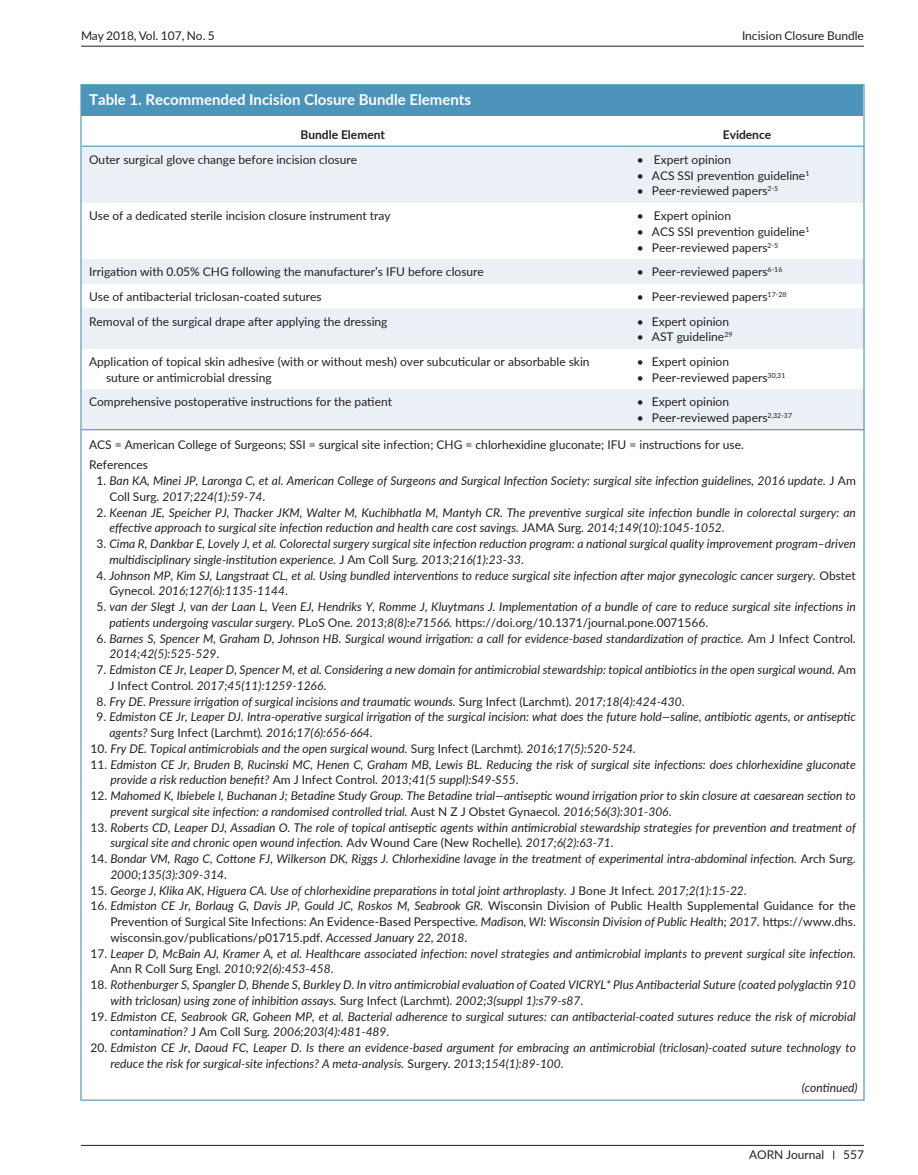
<style>
.page{position:relative;width:918px;height:1175px;background:#fff}
.page>*{position:absolute;margin:0;border:0;box-sizing:border-box;transform-origin:0 0}
.t1{font:700 15px "Lato";color:#fff}
.t2{font:italic 12px/15.8px "Lato";color:#231f20}
.t3{font:12px/15.8px "Lato";color:#231f20}
.t4{font:700 12px "Lato";color:#231f20}
.s1{font-style:normal}
.s2{font-style:italic}
</style>
<div class="page">
<hr style="left:81px;top:1145px;width:783px;height:1px;background:#231f20">
<hr style="left:81px;top:46px;width:783px;height:1px;background:#231f20">
<div style="left:82px;top:85px;width:781px;height:30px;background:#4c94b9"></div>
<svg style="left:82px;top:147px;width:781px;height:282px;fill:#eaf0f6"></svg>
<hr style="left:82px;top:146px;width:547px;height:1px;background:#4c94b9">
<hr style="left:629px;top:146px;width:236px;height:1px;background:#4c94b9">
<hr style="left:82px;top:429px;width:547px;height:1px;background:#4c94b9">
<hr style="left:629px;top:429px;width:236px;height:1px;background:#4c94b9">
<p class="t3" style="left:81px;top:27px;width:135px">May 2018, Vol. 107, No. 5</p>
<p class="t3" style="left:742px;top:27px;width:123px">Incision Closure Bundle</p>
<p class="t1" style="left:89px;top:88px;width:383px">Table 1. Recommended Incision Closure Bundle Elements</p>
<p class="t4" style="left:301px;top:125px;width:86px">Bundle Element</p>
<p class="t4" style="left:723px;top:125px;width:50px">Evidence</p>
<p class="t3" style="left:89px;top:151px;width:270px">Outer surgical glove change before incision closure</p>
<p class="t3" style="left:637px;top:151px;width:96px">• Expert opinion</p>
<p class="t3" style="left:637px;top:167px;width:174px">• ACS SSI prevention guideline<sup>1</sup></p>
<p class="t3" style="left:637px;top:183px;width:143px">• Peer-reviewed papers<sup>2-5</sup></p>
<p class="t3" style="left:89px;top:207px;width:303px">Use of a dedicated sterile incision closure instrument tray</p>
<p class="t3" style="left:637px;top:207px;width:96px">• Expert opinion</p>
<p class="t3" style="left:637px;top:223px;width:174px">• ACS SSI prevention guideline<sup>1</sup></p>
<p class="t3" style="left:637px;top:239px;width:143px">• Peer-reviewed papers<sup>2-5</sup></p>
<p class="t3" style="left:89px;top:263px;width:396px">Irrigation with 0.05% CHG following the manufacturer’s IFU before closure</p>
<p class="t3" style="left:637px;top:263px;width:147px">• Peer-reviewed papers<sup>6-16</sup></p>
<p class="t3" style="left:89px;top:288px;width:234px">Use of antibacterial triclosan-coated sutures</p>
<p class="t3" style="left:637px;top:288px;width:151px">• Peer-reviewed papers<sup>17-28</sup></p>
<p class="t3" style="left:89px;top:313px;width:300px">Removal of the surgical drape after applying the dressing</p>
<p class="t3" style="left:637px;top:313px;width:94px">• Expert opinion</p>
<p class="t3" style="left:637px;top:328px;width:97px">• AST guideline<sup>29</sup></p>
<p class="t3" style="left:106px;top:353px;width:485px;text-indent:-17px">Application of topical skin adhesive (with or without mesh) over subcuticular or absorbable skin suture or antimicrobial dressing</p>
<p class="t3" style="left:637px;top:353px;width:94px">• Expert opinion</p>
<p class="t3" style="left:637px;top:369px;width:150px">• Peer-reviewed papers<sup>30,31</sup></p>
<p class="t3" style="left:89px;top:394px;width:304px">Comprehensive postoperative instructions for the patient</p>
<p class="t3" style="left:637px;top:394px;width:94px">• Expert opinion</p>
<p class="t3" style="left:637px;top:409px;width:157px">• Peer-reviewed papers<sup>2,32-37</sup></p>
<p class="t3" style="left:89px;top:434px;width:656px;line-height:20.2px">ACS = American College of Surgeons; SSI = surgical site infection; CHG = chlorhexidine gluconate; IFU = instructions for use.<br>References</p>
<p class="t2" style="left:109px;top:472px;width:748px;text-indent:-13px"><span class="s1">1.</span> Ban KA, Minei JP, Laronga C, et al. American College of Surgeons and Surgical Infection Society: surgical site infection guidelines, 2016 update. <span class="s1">J Am<br>Coll Surg</span>. 2017;224(1):59-74<span class="s1">.</span></p>
<p class="t2" style="left:109px;top:504px;width:748px;text-indent:-13px"><span class="s1">2.</span> Keenan JE, Speicher PJ, Thacker JKM, Walter M, Kuchibhatla M, Mantyh CR. The preventive surgical site infection bundle in colorectal surgery: an effective approach to surgical site infection reduction and health care cost savings. <span class="s1">JAMA Surg</span>. 2014;149(10):1045-1052<span class="s1">.</span></p>
<p class="t2" style="left:109px;top:535px;width:748px;text-indent:-13px"><span class="s1">3.</span> Cima R, Dankbar E, Lovely J, et al. Colorectal surgery surgical site infection reduction program: a national surgical quality improvement program–driven multidisciplinary single-institution experience. <span class="s1">J Am Coll Surg</span>. 2013;216(1):23-33<span class="s1">.</span></p>
<p class="t2" style="left:109px;top:567px;width:748px;text-indent:-13px"><span class="s1">4.</span> Johnson MP, Kim SJ, Langstraat CL, et al. Using bundled interventions to reduce surgical site infection after major gynecologic cancer surgery. <span class="s1">Obstet<br>Gynecol</span>. 2016;127(6):1135-1144<span class="s1">.</span></p>
<p class="t2" style="left:109px;top:598px;width:748px;text-indent:-13px"><span class="s1">5.</span> van der Slegt J, van der Laan L, Veen EJ, Hendriks Y, Romme J, Kluytmans J. Implementation of a bundle of care to reduce surgical site infections in patients undergoing vascular surgery. <span class="s1">PLoS One</span>. 2013;8(8):e71566. <span class="s1">https://doi.org/10.1371/journal.pone.0071566.</span></p>
<p class="t2" style="left:109px;top:630px;width:748px;text-indent:-13px"><span class="s1">6.</span> Barnes S, Spencer M, Graham D, Johnson HB. Surgical wound irrigation: a call for evidence-based standardization of practice. <span class="s1">Am J Infect Control</span>.<br>2014;42(5):525-529<span class="s1">.</span></p>
<p class="t2" style="left:109px;top:661px;width:748px;text-indent:-13px"><span class="s1">7.</span> Edmiston CE Jr, Leaper D, Spencer M, et al. Considering a new domain for antimicrobial stewardship: topical antibiotics in the open surgical wound. <span class="s1">Am<br>J Infect Control</span>. 2017;45(11):1259-1266<span class="s1">.</span></p>
<p class="t2" style="left:97px;top:693px;width:590px"><span class="s1">8.</span> Fry DE. Pressure irrigation of surgical incisions and traumatic wounds. <span class="s1">Surg Infect (Larchmt).</span> 2017;18(4):424-430<span class="s1">.</span></p>
<p class="t2" style="left:109px;top:708px;width:748px;text-indent:-13px"><span class="s1">9.</span> Edmiston CE Jr, Leaper DJ. Intra-operative surgical irrigation of the surgical incision: what does the future hold—saline, antibiotic agents, or antiseptic agents? <span class="s1">Surg Infect (Larchmt)</span>. 2016;17(6):656-664<span class="s1">.</span></p>
<p class="t2" style="left:91px;top:740px;width:547px"><span class="s1">10.</span> Fry DE. Topical antimicrobials and the open surgical wound. <span class="s1">Surg Infect (Larchmt)</span>. 2016;17(5):520-524<span class="s1">.</span></p>
<p class="t2" style="left:110px;top:756px;width:747px;text-indent:-20px"><span class="s1">11.</span> Edmiston CE Jr, Bruden B, Rucinski MC, Henen C, Graham MB, Lewis BL. Reducing the risk of surgical site infections: does chlorhexidine gluconate provide a risk reduction benefit? <span class="s1">Am J Infect Control</span>. 2013;41(5 suppl):S49-S55<span class="s1">.</span></p>
<p class="t2" style="left:110px;top:787px;width:747px;text-indent:-20px"><span class="s1">12.</span> Mahomed K, Ibiebele I, Buchanan J; Betadine Study Group. The Betadine trial—antiseptic wound irrigation prior to skin closure at caesarean section to prevent surgical site infection: a randomised controlled trial. <span class="s1">Aust N Z J Obstet Gynaecol</span>. 2016;56(3):301-306<span class="s1">.</span></p>
<p class="t2" style="left:110px;top:819px;width:747px;text-indent:-20px"><span class="s1">13.</span> Roberts CD, Leaper DJ, Assadian O. The role of topical antiseptic agents within antimicrobial stewardship strategies for prevention and treatment of surgical site and chronic open wound infection. <span class="s1">Adv Wound Care (New Rochelle)</span>. 2017;6(2):63-71<span class="s1">.</span></p>
<p class="t2" style="left:110px;top:850px;width:747px;text-indent:-20px"><span class="s1">14.</span> Bondar VM, Rago C, Cottone FJ, Wilkerson DK, Riggs J. Chlorhexidine lavage in the treatment of experimental intra-abdominal infection. <span class="s1">Arch Surg</span>.<br>2000;135(3):309-314<span class="s1">.</span></p>
<p class="t2" style="left:91px;top:881px;width:658px"><span class="s1">15.</span> George J, Klika AK, Higuera CA. Use of chlorhexidine preparations in total joint arthroplasty. <span class="s1">J Bone Jt Infect</span>. 2017;2(1):15-22<span class="s1">.</span></p>
<p class="t3" style="left:110px;top:897px;width:747px;text-align:justify;text-indent:-20px">16. <span class="s2">Edmiston CE Jr, Borlaug G, Davis JP, Gould JC, Roskos M, Seabrook GR.</span> Wisconsin Division of Public Health Supplemental Guidance for the Prevention of Surgical Site Infections: An Evidence-Based Perspective<span class="s2">. Madison, WI: Wisconsin Division of Public Health; 2017.</span> https://www.dhs. wisconsin.gov/publications/p01715.pdf<span class="s2">. Accessed January 22, 2018</span>.</p>
<p class="t2" style="left:110px;top:944px;width:747px;text-indent:-20px"><span class="s1">17.</span> Leaper D, McBain AJ, Kramer A, et al. Healthcare associated infection: novel strategies and antimicrobial implants to prevent surgical site infection.<br><span class="s1">Ann R Coll Surg Engl</span>. 2010;92(6):453-458<span class="s1">.</span></p>
<p class="t2" style="left:110px;top:976px;width:747px;text-indent:-20px"><span class="s1">18.</span> Rothenburger S, Spangler D, Bhende S, Burkley D. In vitro antimicrobial evaluation of Coated VICRYL* Plus Antibacterial Suture (coated polyglactin 910 with triclosan) using zone of inhibition assays. <span class="s1">Surg Infect (Larchmt)</span>. 2002;3(suppl 1):s79-s87<span class="s1">.</span></p>
<p class="t2" style="left:110px;top:1007px;width:747px;text-indent:-20px"><span class="s1">19.</span> Edmiston CE, Seabrook GR, Goheen MP, et al. Bacterial adherence to surgical sutures: can antibacterial-coated sutures reduce the risk of microbial contamination? <span class="s1">J Am Coll Surg</span>. 2006;203(4):481-489<span class="s1">.</span></p>
<p class="t2" style="left:110px;top:1039px;width:747px;text-indent:-20px"><span class="s1">20.</span> Edmiston CE Jr, Daoud FC, Leaper D. Is there an evidence-based argument for embracing an antimicrobial (triclosan)-coated suture technology to reduce the risk for surgical-site infections? A meta-analysis. <span class="s1">Surgery</span>. 2013;154(1):89-100<span class="s1">.</span></p>
<p class="t2" style="left:802px;top:1079px;width:57px">(continued)</p>
<p class="t3" style="left:749px;top:1146px;width:77px">AORN Journal</p>
<p class="t3" style="left:843px;top:1146px;width:22px">557</p>
</div>
